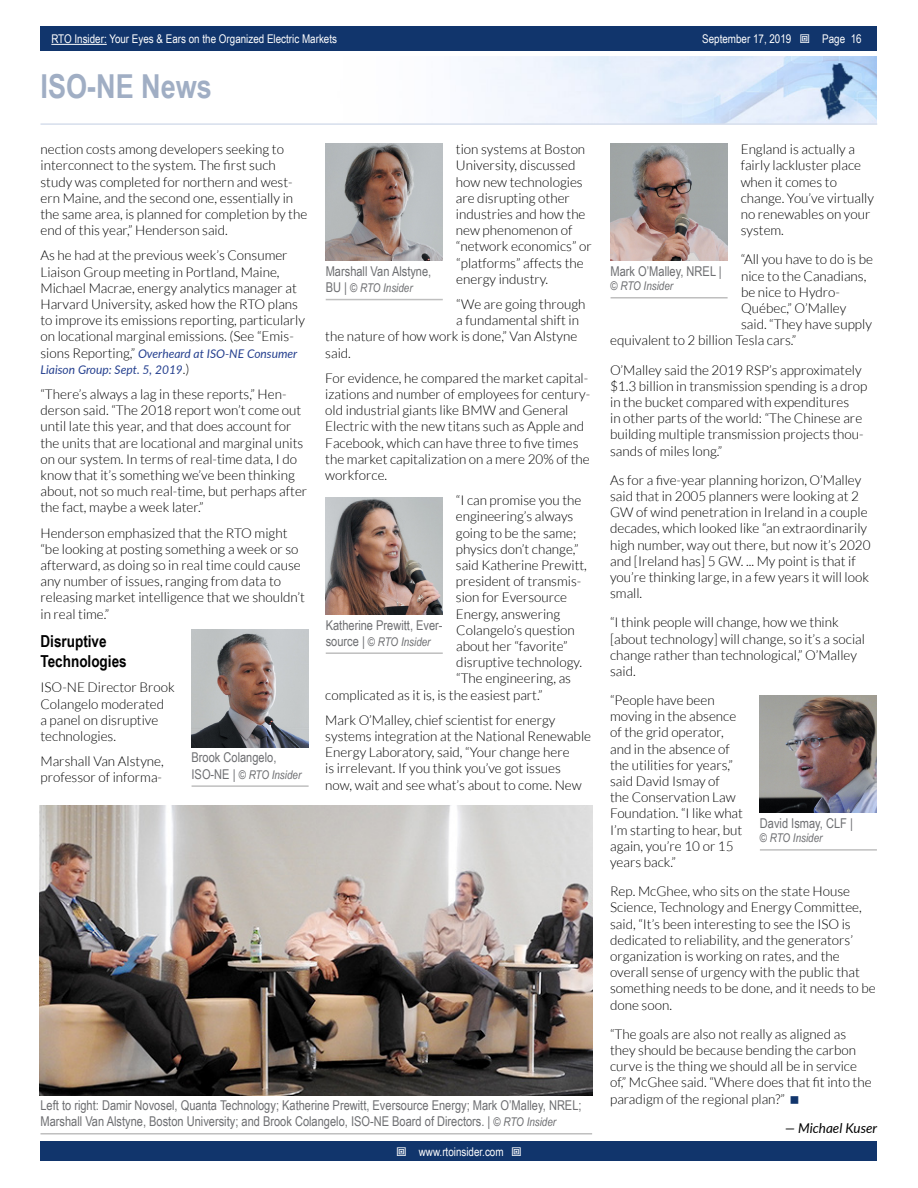
<style>
.page{position:relative;width:918px;height:1188px;background:#fff}
.page>*{position:absolute;margin:0;border:0;box-sizing:border-box;transform-origin:0 0}
.t1{font:700 33px "Arial Narrow";color:#a0aec4}
.t2{font:700 16.5px/19.8px "Arial Narrow";color:#000}
.t3{font:300 13.5px/16.2px "Lato";color:#000}
.t4{font:13.5px/16.2px "Arial Narrow";color:#6d6e71}
.t5{font:italic 13.5px "Lato";color:#000}
.t6{font:12px "Arial Narrow";color:#fff}
.t7{font:italic 12px "Arial Narrow";color:#6d6e71}
.t8{font:italic 12px/16.2px "Lato";color:#25408f}
.s1{font-style:inherit}
.s2{font-weight:300;font-style:normal;font-size:13.5px;color:#000}
.s3{font-style:normal;font-size:13.5px}
.s4{font-style:italic;font-size:12px}
</style>
<div class="page">
<div style="left:41px;top:1142px;width:836px;height:19px;background:#11356c"></div>
<div style="left:41px;top:27px;width:836px;height:24px;background:#11356c"></div>
<hr style="left:51px;top:44px;width:56px;height:1px;background:#fff">
<img style="left:485px;top:56px;width:392px;height:67px">
<hr style="left:40px;top:123px;width:837px;height:2px;background:#d6deec">
<hr style="left:40px;top:1133px;width:552px;height:2px;background:#bfbfbf">
<img style="left:40px;top:806px;width:552px;height:289px">
<img style="left:759px;top:696px;width:118px;height:117px">
<hr style="left:760px;top:849px;width:117px;height:2px;background:#bfbfbf">
<img style="left:610px;top:143px;width:117px;height:117px">
<hr style="left:611px;top:297px;width:117px;height:2px;background:#bfbfbf">
<img style="left:191px;top:630px;width:117px;height:117px">
<hr style="left:192px;top:785px;width:117px;height:2px;background:#bfbfbf">
<img style="left:325px;top:143px;width:117px;height:117px">
<hr style="left:326px;top:299px;width:117px;height:1px;background:#bfbfbf">
<img style="left:325px;top:497px;width:117px;height:117px">
<hr style="left:326px;top:652px;width:117px;height:2px;background:#bfbfbf">
<p class="t6" style="left:51px;top:30px;width:287px">RTO Insider: Your Eyes &amp; Ears on the Organized Electric Markets</p>
<p class="t6" style="left:702px;top:30px;width:91px">September 17, <span class="s1">2019</span></p>
<p class="t6" style="left:822px;top:30px;width:41px">Page 16</p>
<h1 class="t1" style="left:40px;top:61px;width:173px">ISO-NE News</h1>
<p class="t3" style="left:40px;top:141px;width:268px">nection costs among developers seeking to interconnect to the system. The first such study was completed for northern and west&shy;ern Maine, and the second one, essentially in the same area, is planned for completion by the end of this year,” Henderson said.</p>
<p class="t3" style="left:40px;top:248px;width:266px">As he had at the previous week’s Consumer Liaison Group meeting in Portland, Maine, Michael Macrae, energy analytics manager at Harvard University, asked how the RTO plans to improve its emissions reporting, particularly on locational marginal emissions. (See “Emis-</p>
<p class="t8" style="left:40px;top:345px;width:258px"><span class="s2">sions Reporting,”</span> Overheard at ISO-NE Consumer<br>Liaison Group: Sept. 5, 2019<span class="s2">.)</span></p>
<p class="t3" style="left:40px;top:386px;width:268px">“There’s always a lag in these reports,” Hen&shy;derson said. “The 2018 report won’t come out until late this year, and that does account for the units that are locational and marginal units on our system. In terms of real-time data, I do know that it’s something we’ve been thinking about, not so much real-time, but perhaps after the fact, maybe a week later.”</p>
<p class="t3" style="left:40px;top:525px;width:266px">Henderson emphasized that the RTO might “be looking at posting something a week or so afterward, as doing so in real time could cause any number of issues, ranging from data to releasing market intelligence that we shouldn’t in real time.”</p>
<p class="t2" style="left:40px;top:631px;width:88px">Disruptive<br>Technologies</p>
<p class="t3" style="left:40px;top:680px;width:136px">ISO-NE Director Brook<br>Colangelo moderated<br>a panel on disruptive technologies.</p>
<p class="t3" style="left:40px;top:753px;width:125px">Marshall Van Alstyne, professor of informa-</p>
<p class="t4" style="left:192px;top:749px;width:86px">Brook Colangelo,</p>
<p class="t7" style="left:192px;top:766px;width:111px"><span class="s3">ISO-NE |</span> © RTO Insider</p>
<p class="t3" style="left:456px;top:141px;width:137px">tion systems at Boston<br>University, discussed how new technologies are disrupting other industries and how the new phenomenon of “network economics” or “platforms” affects the energy industry.</p>
<p class="t3" style="left:456px;top:296px;width:131px">“We are going through</p>
<p class="t3" style="left:456px;top:312px;width:124px">a fundamental shift in</p>
<p class="t3" style="left:325px;top:329px;width:254px">the nature of how work is done,” Van Alstyne</p>
<p class="t3" style="left:325px;top:345px;width:27px">said.</p>
<p class="t3" style="left:325px;top:370px;width:266px">For evidence, he compared the market capital&shy;izations and number of employees for century&shy;old industrial giants like BMW and General Electric with the new titans such as Apple and Facebook, which can have three to five times the market capitalization on a mere 20% of the workforce.</p>
<p class="t3" style="left:456px;top:492px;width:127px">“I can promise you the</p>
<p class="t3" style="left:456px;top:509px;width:119px">engineering’s always</p>
<p class="t3" style="left:456px;top:525px;width:122px">going to be the same;</p>
<p class="t3" style="left:456px;top:541px;width:124px">physics don’t change,”</p>
<p class="t3" style="left:456px;top:557px;width:133px">said Katherine Prewitt,</p>
<p class="t3" style="left:456px;top:573px;width:127px">president of transmis-</p>
<p class="t3" style="left:456px;top:590px;width:113px">sion for Eversource</p>
<p class="t3" style="left:456px;top:606px;width:106px">Energy, answering</p>
<p class="t3" style="left:456px;top:622px;width:120px">Colangelo’s question</p>
<p class="t3" style="left:456px;top:638px;width:113px">about her “favorite”</p>
<p class="t3" style="left:456px;top:654px;width:127px">disruptive technology.</p>
<p class="t3" style="left:456px;top:671px;width:116px">“The engineering, as</p>
<p class="t3" style="left:325px;top:687px;width:219px">complicated as it is, is the easiest part.”</p>
<p class="t3" style="left:325px;top:712px;width:267px">Mark O’Malley, chief scientist for energy systems integration at the National Renewable Energy Laboratory, said, “Your change here<br>is irrelevant. If you think you’ve got issues<br>now, wait and see what’s about to come. New</p>
<p class="t4" style="left:326px;top:263px;width:107px">Marshall Van Alstyne,</p>
<p class="t7" style="left:326px;top:279px;width:88px"><span class="s3">BU |</span> © RTO Insider</p>
<p class="t4" style="left:326px;top:616px;width:118px">Katherine Prewitt, Ever-</p>
<p class="t7" style="left:326px;top:633px;width:106px"><span class="s3">source |</span> © RTO Insider</p>
<p class="t4" style="left:40px;top:1097px;width:543px">Left to right: Damir Novosel, Quanta Technology; Katherine Prewitt, Eversource Energy; Mark O’Malley, NREL;<br>Marshall Van Alstyne, Boston University; and Brook Colangelo, ISO-NE Board of Directors. | <span class="s4">© RTO Insider</span></p>
<p class="t6" style="left:419px;top:1143px;width:86px">www.rtoinsider.com</p>
<p class="t3" style="left:741px;top:141px;width:135px">England is actually a fairly lackluster place when it comes to change. You’ve virtually no renewables on your system.</p>
<p class="t3" style="left:741px;top:252px;width:134px">“All you have to do is be</p>
<p class="t3" style="left:741px;top:268px;width:127px">nice to the Canadians,</p>
<p class="t3" style="left:741px;top:284px;width:100px">be nice to Hydro-</p>
<p class="t3" style="left:741px;top:300px;width:107px">Québec,” O’Malley</p>
<p class="t3" style="left:741px;top:316px;width:132px">said. “They have supply</p>
<p class="t3" style="left:610px;top:333px;width:188px">equivalent to 2 billion Tesla cars.”</p>
<p class="t3" style="left:610px;top:362px;width:259px">O’Malley said the 2019 RSP’s approximately $1.3 billion in transmission spending is a drop in the bucket compared with expenditures<br>in other parts of the world: “The Chinese are building multiple transmission projects thou&shy;sands of miles long.”</p>
<p class="t3" style="left:610px;top:472px;width:262px">As for a five-year planning horizon, O’Malley said that in 2005 planners were looking at 2<br>GW of wind penetration in Ireland in a couple decades, which looked like “an extraordinarily high number, way out there, but now it’s 2020 and [Ireland has] 5 GW. ... My point is that if you’re thinking large, in a few years it will look small.</p>
<p class="t3" style="left:610px;top:614px;width:256px">“I think people will change, how we think [about technology] will change, so it’s a social change rather than technological,” O’Malley said.</p>
<p class="t3" style="left:610px;top:692px;width:134px">“People have been moving in the absence of the grid operator, and in the absence of the utilities for years,” said David Ismay of<br>the Conservation Law<br>Foundation. “I like what<br>I’m starting to hear, but again, you’re 10 or 15 years back.”</p>
<p class="t3" style="left:610px;top:883px;width:267px">Rep. McGhee, who sits on the state House Science, Technology and Energy Committee, said, “It’s been interesting to see the ISO is dedicated to reliability, and the generators’ organization is working on rates, and the overall sense of urgency with the public that something needs to be done, and it needs to be done soon.</p>
<p class="t3" style="left:610px;top:1026px;width:263px">“The goals are also not really as aligned as they should be because bending the carbon curve is the thing we should all be in service of,” McGhee said. “Where does that fit into the paradigm of the regional plan?”</p>
<p class="t5" style="left:785px;top:1118px;width:94px">— Michael Kuser</p>
<p class="t4" style="left:611px;top:263px;width:113px">Mark O’Malley, NREL |</p>
<p class="t7" style="left:611px;top:278px;width:64px">© RTO Insider</p>
<p class="t4" style="left:760px;top:815px;width:95px">David Ismay, CLF |</p>
<p class="t7" style="left:760px;top:830px;width:64px">© RTO Insider</p>
</div>
